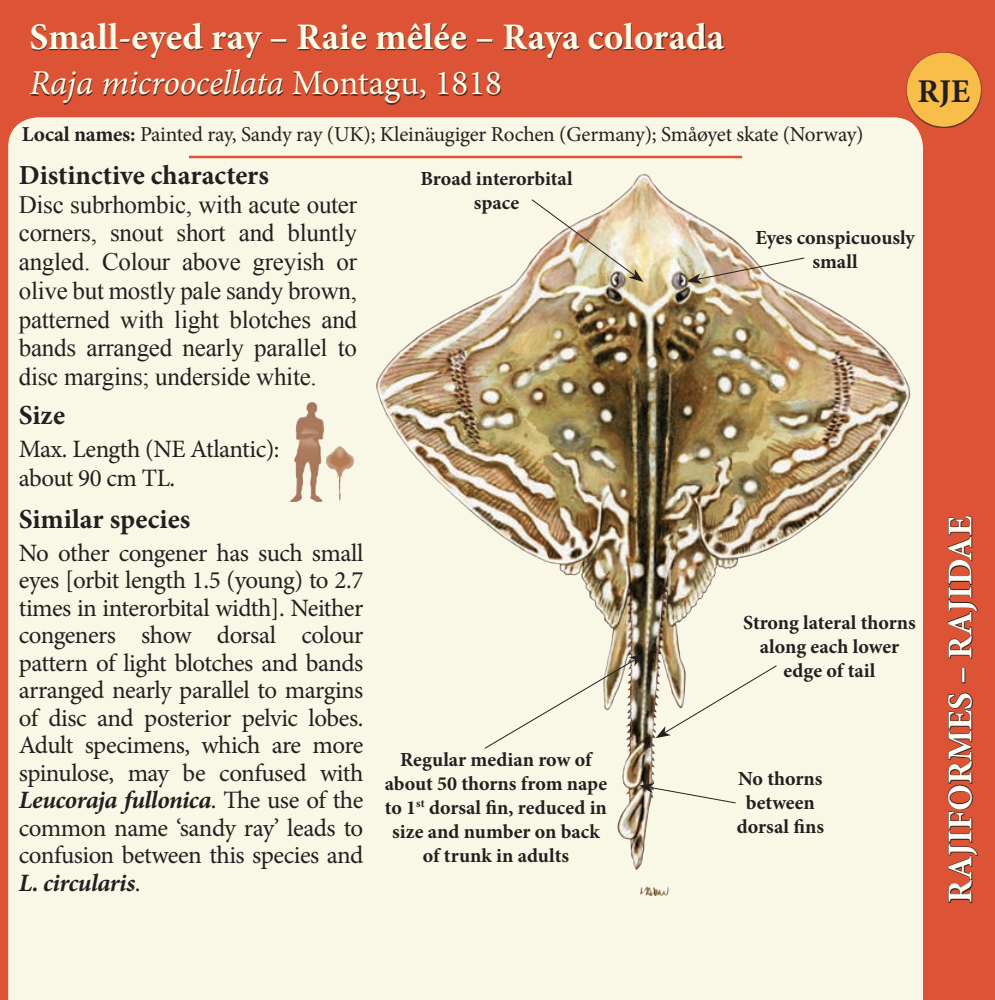
<style>
.page{position:relative;width:995px;height:1000px;background:#fff}
.page>*{position:absolute;margin:0;border:0;box-sizing:border-box;transform-origin:0 0}
.t1{font:700 37.5px "Minion Pro";letter-spacing:.005em;color:#fffde9}
.t2{font:italic 35px "Minion Pro";letter-spacing:-.005em;color:#fffde9}
.t3{font:700 35px "Minion Pro";color:#fffef4}
.t4{font:700 33.25px "Minion Pro";color:#231f20}
.t5{font:700 27.5px "Minion Pro";color:#231f20}
.t6{font:25px/27.5px "Minion Pro";letter-spacing:-.02em;color:#231f20}
.t7{font:25px/28.8px "Times New Roman";letter-spacing:-.01em;color:#231f20;text-align:right}
.t8{font:21.25px "Minion Pro";letter-spacing:-.015em;color:#231f20}
.t9{font:700 20px/24px "Minion Pro";color:#231f20;text-align:center}
.t10{font:700 11.75px "Minion Pro";color:#231f20}
.s1{font-style:normal}
.s2{font-weight:700}
.s3{font-weight:700;font-style:italic}
</style>
<div class="page">
<div style="left:922px;top:117px;width:72px;height:883px;background:#dc5435"></div>
<div style="left:0;top:0;width:994px;height:117px;background:#dc5435"></div>
<div style="left:0;top:72px;width:57px;height:928px;background:#dc5435"></div>
<hr style="left:991px;top:72px;width:2px;height:928px;background:#dc5435">
<div style="left:8px;top:117px;width:914px;height:883px;background:#f9f8e7"></div>
<img style="left:363px;top:148px;width:559px;height:747px">
<div style="left:31px;top:24px;width:694px;height:80px;background:#231f20;opacity:.75"></div>
<div style="left:948px;top:517px;width:29px;height:386px;background:#dc5435"></div>
<svg style="left:946px;top:692px;width:32px;height:211px"></svg>
<div style="left:961px;top:668px;width:3px;height:15px;border:1px solid #231f20"></div>
<svg style="left:946px;top:515px;width:32px;height:144px"></svg>
<img style="left:290px;top:393px;width:34px;height:108px">
<img style="left:325px;top:446px;width:31px;height:55px">
<hr style="left:189px;top:156px;width:553px;height:2px;background:#dc5435">
<img style="left:531px;top:199px;width:112px;height:83px">
<svg style="left:686px;top:258px;width:118px;height:26px;background:#d1c4ae"></svg>
<svg style="left:484px;top:654px;width:160px;height:95px;background:#e7e4d2"></svg>
<svg style="left:655px;top:665px;width:121px;height:73px;background:#eeecda"></svg>
<svg style="left:639px;top:783px;width:97px;height:20px;background:#e0ddcd"></svg>
<div style="left:906px;top:52px;width:76px;height:76px;background:#231f20;opacity:.7"></div>
<div style="left:906px;top:53px;width:74px;height:74px;background:#f9be4a;border-radius:50%"></div>
<svg style="left:993px;top:992px;width:2px;height:8px"></svg>
<h1 class="t1" style="left:29px;top:11px;width:696px">Small-eyed ray – Raie mêlée – Raya colorada</h1>
<h2 class="t2" style="left:29px;top:59px;width:474px">Raja microocellata <span class="s1">Montagu, 1818</span></h2>
<p class="t8" style="left:22px;top:120px;width:843px"><span class="s2">Local names:</span> Painted ray, Sandy ray (UK); Kleinäugiger Rochen (Germany); Småøyet skate (Norway(</p>
<h3 class="t4" style="left:917px;top:68px;width:54px">RJE</h3>
<p class="t5" style="left:19px;top:156px;width:251px">Distinctive characters</p>
<p class="t7" style="left:19px;top:190px;width:340px">Disc subrhombic, with acute outer bluntly</p>
<p class="t7" style="left:176px;top:218px;width:50px">short</p>
<p class="t7" style="left:239px;top:218px;width:37px">and</p>
<p class="t7" style="left:110px;top:218px;width:55px">snout</p>
<p class="t7" style="left:19px;top:218px;width:80px">corners,</p>
<p class="t7" style="left:19px;top:247px;width:340px;text-align:left">angled.<br>olive but mostly pale sandy brown, patterned with light blotches and bands arranged nearly parallel to disc margins; underside white.</p>
<p class="t5" style="left:19px;top:395px;width:48px">Size</p>
<p class="t6" style="left:19px;top:435px;width:262px;line-height:28.8px">Max. Length (NE Atlantic :( about 90 cm TL.</p>
<p class="t5" style="left:19px;top:500px;width:173px">Similar species</p>
<p class="t6" style="left:19px;top:539px;width:346px;text-align:right">No other congener has such small eyes [orbit length 1.5 (young) to 2.7 times in interorbital width .] Neither colour</p>
<p class="t7" style="left:102px;top:247px;width:70px">Colour</p>
<p class="t7" style="left:182px;top:247px;width:60px">above</p>
<p class="t7" style="left:252px;top:247px;width:74px">greyish</p>
<p class="t7" style="left:336px;top:247px;width:22px">or</p>
<p class="t6" style="left:141px;top:621px;width:52px">show</p>
<p class="t6" style="left:217px;top:621px;width:61px">dorsal</p>
<p class="t6" style="left:19px;top:621px;width:99px">congeners</p>
<p class="t6" style="left:19px;top:649px;width:346px">pattern of light blotches and bands</p>
<p class="t6" style="left:19px;top:676px;width:346px">arranged nearly parallel to margins</p>
<p class="t6" style="left:19px;top:704px;width:346px">of disc and posterior pelvic lobes.</p>
<p class="t6" style="left:312px;top:731px;width:52px">more</p>
<p class="t6" style="left:19px;top:731px;width:56px">Adult</p>
<p class="t6" style="left:201px;top:731px;width:61px">which</p>
<p class="t6" style="left:85px;top:731px;width:107px">specimens,</p>
<p class="t6" style="left:272px;top:731px;width:31px">are</p>
<p class="t6" style="left:19px;top:759px;width:346px">spinulose,<br><span class="s3">Leucoraja fullonica</span>. The use of the common name ‘sandy ray’ leads to confusion between this species and <span class="s3">.L circularis</span>.</p>
<p class="t6" style="left:183px;top:759px;width:25px">be</p>
<p class="t6" style="left:219px;top:759px;width:89px">confused</p>
<p class="t6" style="left:320px;top:759px;width:45px">with</p>
<p class="t6" style="left:128px;top:759px;width:43px">may</p>
<p class="t9" style="left:420px;top:166px;width:154px">Broad interorbital space</p>
<p class="t9" style="left:400px;top:747px;width:193px">Regular median row of</p>
<p class="t9" style="left:384px;top:771px;width:224px">about 50 thorns from nape</p>
<p class="t9" style="left:429px;top:795px;width:179px">dorsal fin, reduced in</p>
<p class="t10" style="left:416px;top:795px;width:10px">st</p>
<p class="t9" style="left:385px;top:795px;width:33px">to1</p>
<p class="t9" style="left:392px;top:819px;width:209px">size and number on back</p>
<p class="t9" style="left:422px;top:843px;width:148px">of trunk in adults</p>
<p class="t9" style="left:755px;top:225px;width:161px">Eyes conspicuously small</p>
<p class="t9" style="left:743px;top:610px;width:174px">Strong lateral thorns along each lower edge of tail</p>
<p class="t9" style="left:736px;top:766px;width:89px">No thorns between dorsal fins</p>
<h2 class="t3" style="left:935px;top:903px;width:389px;rotate:-90deg">RAJIFORMES – RAJIDAE</h2>
</div>
